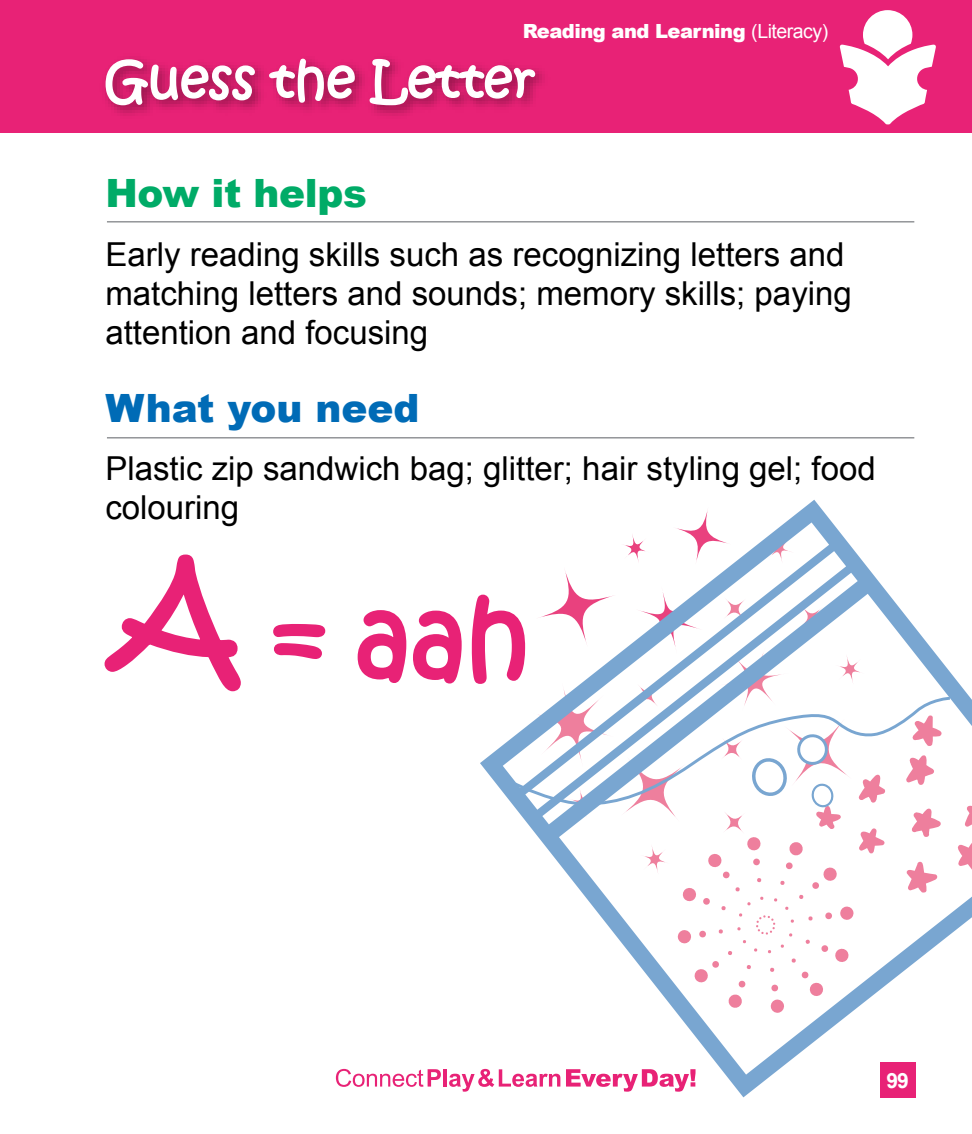
<style>
.page{position:relative;width:972px;height:1134px;background:#fff}
.page>*{position:absolute;margin:0;border:0;box-sizing:border-box;transform-origin:0 0}
.t1{font:102.9px "Kristen ITC";color:#e82276}
.t2{font:51px "Kristen ITC";color:#fff}
.t3{font:900 39px "Arial";color:#006bb6}
.t4{font:900 39px "Arial";letter-spacing:-.01em;color:#00ab67}
.t5{font:33px/39px "Arial";color:#000}
.t6{font:700 21px "Arial";color:#fff}
.t7{font:900 19.5px "Arial";letter-spacing:-.025em;color:#fff}
.s1{font-weight:400}
.s2{font-size:143.1px}
</style>
<div class="page">
<div style="left:0;top:0;width:972px;height:132px;background:#e82276"></div>
<svg style="left:336px;top:1069px;width:105px;height:18px"></svg>
<hr style="left:444px;top:1069px;width:3px;height:18px;background:#e82276">
<svg style="left:449px;top:1073px;width:31px;height:19px"></svg>
<div style="left:880px;top:1062px;width:36px;height:36px;background:#e82276"></div>
<img style="left:96px;top:65px;width:457px;height:68px">
<svg style="left:105px;top:59px;width:151px;height:47px"></svg>
<svg style="left:268px;top:58px;width:88px;height:45px"></svg>
<svg style="left:369px;top:58px;width:167px;height:48px"></svg>
<svg style="left:840px;top:10px;width:96px;height:114px"></svg>
<hr style="left:107px;top:221px;width:807px;height:2px;background:#939598">
<hr style="left:107px;top:437px;width:807px;height:2px;background:#939598">
<svg style="left:104px;top:554px;width:137px;height:138px"></svg>
<svg style="left:273px;top:624px;width:53px;height:35px"></svg>
<svg style="left:357px;top:610px;width:105px;height:74px"></svg>
<svg style="left:471px;top:595px;width:9px;height:89px"></svg>
<svg style="left:480px;top:500px;width:492px;height:597px"></svg>
<svg style="left:748px;top:807px;width:96px;height:23px"></svg>
<svg style="left:512px;top:695px;width:441px;height:112px"></svg>
<p class="t7" style="left:523px;top:17px;width:307px">Reading and Learning <span class="s1">(Literacy)</span></p>
<h2 class="t2" style="left:105px;top:47px;width:432px">Guess the Letter</h2>
<p class="t4" style="left:105px;top:165px;width:263px">How it helps</p>
<p class="t5" style="left:105px;top:235px;width:748px">Early reading skills such as recognizing letters and matching letters and sounds; memory skills; paying attention and focusing</p>
<p class="t3" style="left:105px;top:380px;width:316px">What you need</p>
<p class="t5" style="left:105px;top:450px;width:772px">Plastic zip sandwich bag; glitter; hair styling gel; food colouring</p>
<h1 class="t1" style="left:116px;top:565px;width:418px;rotate:1deg"><span class="s2">A</span> = aah</h1>
<p class="t6" style="left:887px;top:1067px;width:24px">99</p>
</div>
